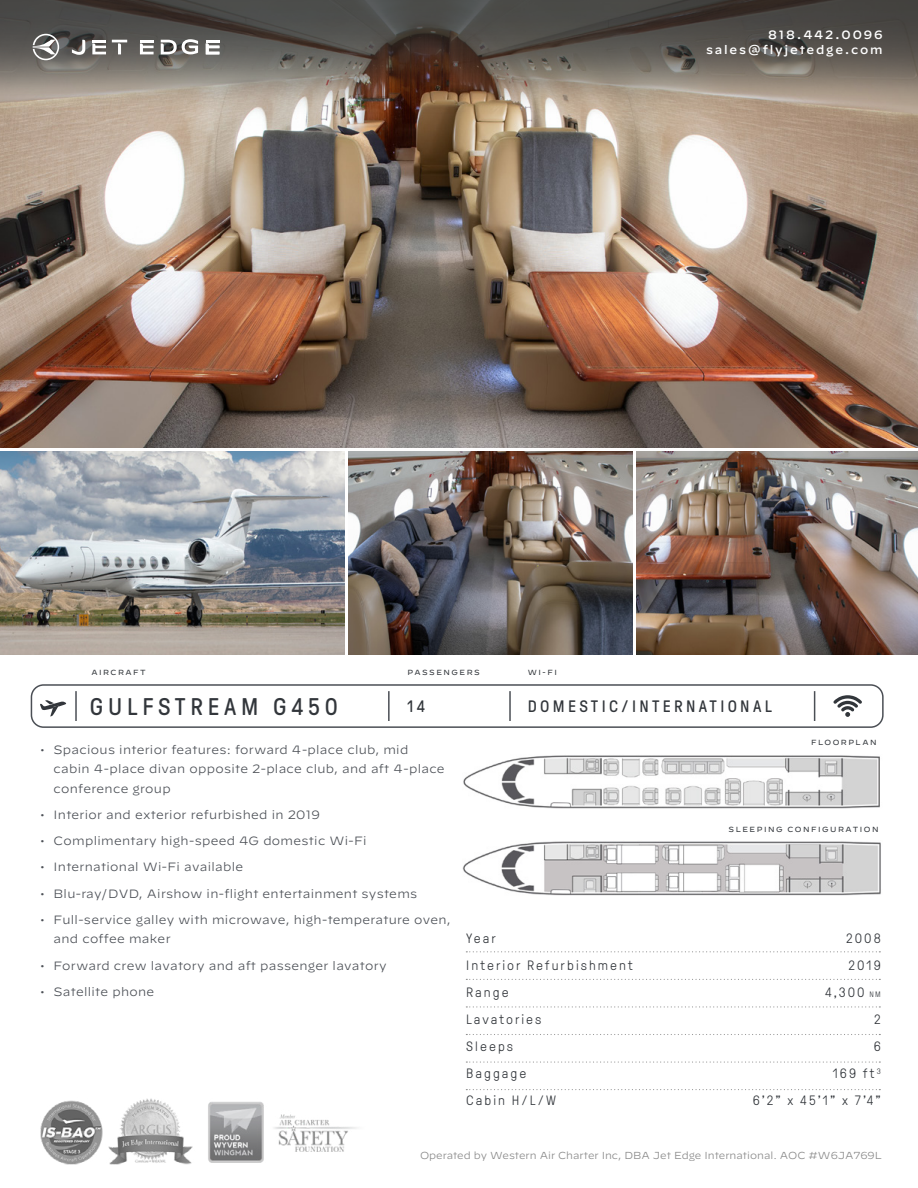
<style>
.page{position:relative;width:918px;height:1188px;background:#fff}
.page>*{position:absolute;margin:0;border:0;box-sizing:border-box;transform-origin:0 0}
.t1{font:24px "GT Pressura";letter-spacing:.2em;color:#32363b}
.t2{font:16.5px "GT Pressura";letter-spacing:.2em;color:#32363b}
.t3{font:300 13.5px/27px "GT Pressura";letter-spacing:.15em;color:#32363b;text-align:right}
.t4{font:300 12px/19.5px "Decimal";letter-spacing:.025em;color:#4b4f55}
.t5{font:500 12px/14.4px "Decimal";letter-spacing:.15em;color:#fff;text-align:right}
.t6{font:300 10.2px "Decimal";color:#878787}
.t7{font:7.5px "Decimal";letter-spacing:.2em;color:#32363b}
.s1{font-size:7.8px}
</style>
<div class="page">
<div style="left:31px;top:684px;width:853px;height:44px;border:2px solid #4b4f55;border-radius:12px"></div>
<hr style="left:388px;top:691px;width:2px;height:30px;background:#4b4f55">
<hr style="left:509px;top:691px;width:2px;height:30px;background:#4b4f55">
<svg style="left:833px;top:695px;width:29px;height:22px"></svg>
<img style="left:0;top:114px;width:918px;height:334px">
<img style="left:0;top:452px;width:345px;height:202px">
<img style="left:349px;top:452px;width:284px;height:202px">
<img style="left:0;top:0;width:918px;height:114px">
<svg style="left:466px;top:951px;width:414px;height:1px"></svg>
<svg style="left:466px;top:979px;width:414px;height:1px"></svg>
<img style="left:462px;top:841px;width:419px;height:55px">
<img style="left:463px;top:755px;width:417px;height:54px">
<svg style="left:40px;top:700px;width:26px;height:17px"></svg>
<hr style="left:814px;top:691px;width:1px;height:30px;background:#4b4f55">
<hr style="left:75px;top:691px;width:2px;height:30px;background:#4b4f55">
<img style="left:637px;top:452px;width:281px;height:202px">
<svg style="left:466px;top:1006px;width:414px;height:2px"></svg>
<svg style="left:466px;top:1034px;width:414px;height:1px"></svg>
<svg style="left:466px;top:1061px;width:414px;height:2px"></svg>
<svg style="left:466px;top:1089px;width:414px;height:1px"></svg>
<svg style="left:33px;top:34px;width:26px;height:26px"></svg>
<svg style="left:72px;top:40px;width:13px;height:15px"></svg>
<svg style="left:112px;top:40px;width:15px;height:14px"></svg>
<svg style="left:92px;top:40px;width:14px;height:14px"></svg>
<svg style="left:140px;top:40px;width:14px;height:14px"></svg>
<svg style="left:206px;top:40px;width:13px;height:14px"></svg>
<svg style="left:161px;top:39px;width:37px;height:15px"></svg>
<img style="left:40px;top:1098px;width:317px;height:66px">
<p class="t5" style="left:706px;top:26px;width:178px">818.442.0096 sales@flyjetedge.com</p>
<p class="t7" style="left:91px;top:668px;width:56px">AIRCRAFT</p>
<p class="t7" style="left:408px;top:668px;width:74px">PASSENGERS</p>
<h1 class="t1" style="left:90px;top:694px;width:250px">GULFSTREAM G450</h1>
<h2 class="t2" style="left:408px;top:697px;width:19px">14</h2>
<p class="t7" style="left:528px;top:668px;width:31px">WI-FI</p>
<h2 class="t2" style="left:528px;top:697px;width:246px">DOMESTIC/INTERNATIONAL</h2>
<p class="t4" style="left:54px;top:740px;width:393px;text-indent:-14px">• Spacious interior features: forward 4-place club, mid cabin 4-place divan opposite 2-place club, and aft 4-place conference group</p>
<p class="t4" style="left:40px;top:805px;width:282px">• Interior and exterior refurbished in 2019</p>
<p class="t4" style="left:40px;top:831px;width:328px">• Complimentary high-speed 4G domestic Wi-Fi</p>
<p class="t4" style="left:40px;top:858px;width:205px">• International Wi-Fi available</p>
<p class="t4" style="left:40px;top:884px;width:379px">• Blu-ray/DVD, Airshow in-flight entertainment systems</p>
<p class="t4" style="left:54px;top:910px;width:399px;text-indent:-14px">• Full-service galley with microwave, high-temperature oven, and coffee maker</p>
<p class="t4" style="left:40px;top:956px;width:348px">• Forward crew lavatory and aft passenger lavatory</p>
<p class="t4" style="left:40px;top:982px;width:116px">• Satellite phone</p>
<p class="t3" style="left:466px;top:925px;width:168px;text-align:left">Year<br>Interior Refurbishment<br>Range<br>Lavatories<br>Sleeps<br>Baggage<br>Cabin H/L/W</p>
<p class="t7" style="left:811px;top:738px;width:67px">FLOORPLAN</p>
<p class="t7" style="left:729px;top:825px;width:151px">SLEEPING CONFIGURATION</p>
<p class="t3" style="left:753px;top:925px;width:130px">2008<br>2019<br>4,300 <span class="s1">NM<br></span>2<br>6<br>169 ft<sup>3<br></sup>6’2” x 45’1” x 7’4”</p>
<p class="t6" style="left:420px;top:1150px;width:463px">Operated by Western Air Charter Inc, DBA Jet Edge International. AOC #W6JA769L</p>
</div>
